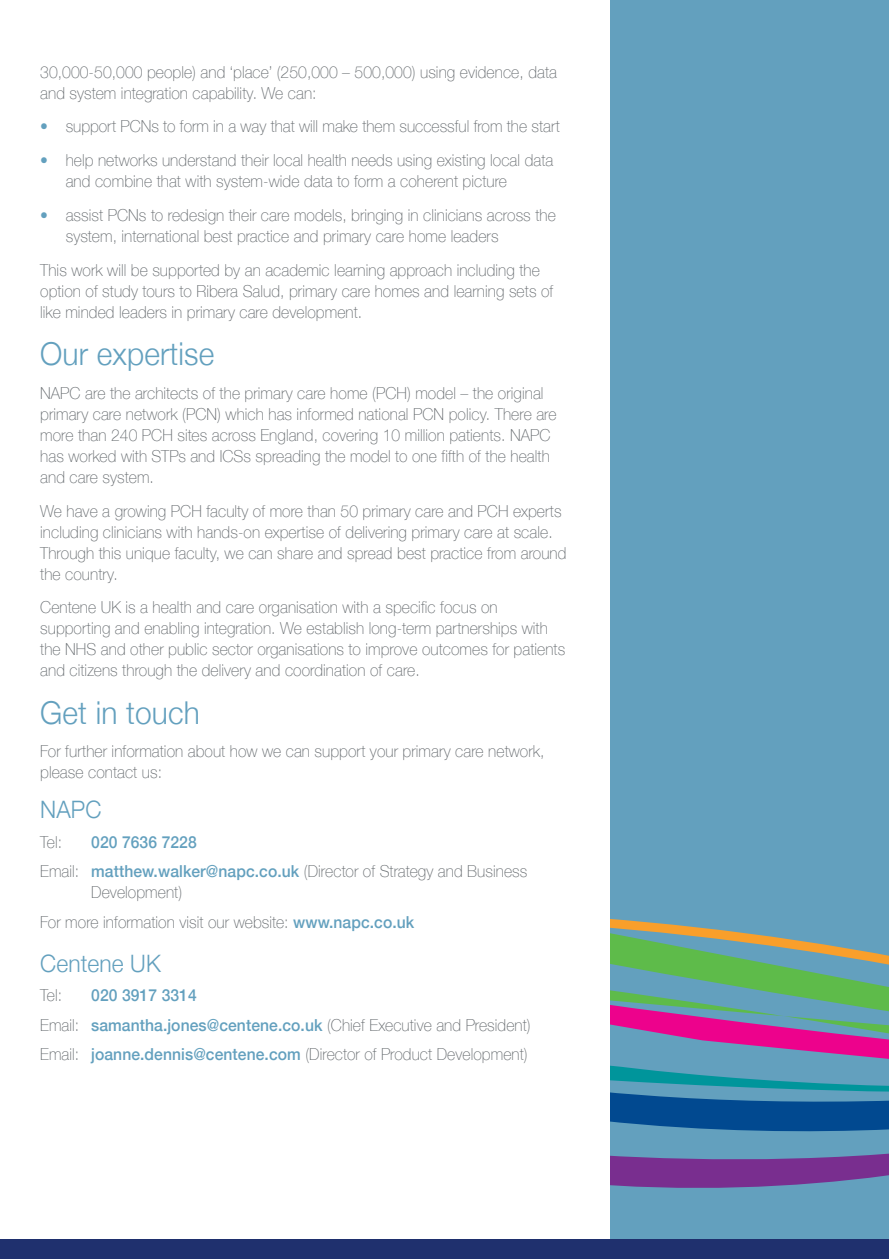
<style>
.page{position:relative;width:889px;height:1259px;background:#fff}
.page>*{position:absolute;margin:0;border:0;box-sizing:border-box;transform-origin:0 0}
.t1{font:300 31.5px "Helvetica Neue";letter-spacing:.005em;color:#63a0be;scale:.95 1}
.t2{font:300 24px "Helvetica Neue";letter-spacing:.005em;color:#63a0be;scale:.95 1}
.t3{font:100 16.5px/21px "Helvetica Neue";letter-spacing:.005em;color:#64696d;scale:.95 1}
.t4{font:500 16.5px/29.5px "Helvetica Neue";letter-spacing:.005em;color:#63a0be;scale:.95 1}
.s1{color:#63a0be}
.s2{font-weight:100;color:#64696d}
.s3{font-weight:500;color:#63a0be}
</style>
<div class="page">
<div style="left:610px;top:0;width:279px;height:1252px;background:#63a0be"></div>
<div style="left:0;top:1240px;width:889px;height:19px;background:#1f306e"></div>
<svg style="left:610px;top:1092px;width:279px;height:96px"></svg>
<svg style="left:610px;top:1065px;width:279px;height:27px"></svg>
<svg style="left:610px;top:919px;width:279px;height:140px"></svg>
<p class="t3" style="left:40px;top:61px;width:545px">30,000-50,000 people) and ‘place’ (250,000 – 500,000) using evidence, data and system integration capability. We can:</p>
<p class="t3" style="left:40px;top:116px;width:548px"><span class="s1">•</span> support PCNs to form in a way that will make them successful from the start</p>
<p class="t3" style="left:66px;top:150px;width:515px;text-indent:-26px"><span class="s1">•</span> help networks understand their local health needs using existing local data and combine that with system-wide data to form a coherent picture</p>
<p class="t3" style="left:66px;top:204px;width:517px;text-indent:-26px"><span class="s1">•</span> assist PCNs to redesign their care models, bringing in clinicians across the system, international best practice and primary care home leaders</p>
<p class="t3" style="left:40px;top:259px;width:542px">This work will be supported by an academic learning approach including the option of study tours to Ribera Salud, primary care homes and learning sets of like minded leaders in primary care development.</p>
<h1 class="t1" style="left:40px;top:335px;width:185px">Our expertise</h1>
<p class="t3" style="left:40px;top:382px;width:545px">NAPC are the architects of the primary care home (PCH) model – the original primary care network (PCN) which has informed national PCN policy. There are more than 240 PCH sites across England, covering 10 million patients. NAPC has worked with STPs and ICSs spreading the model to one fifth of the health and care system.</p>
<p class="t3" style="left:40px;top:500px;width:555px">We have a growing PCH faculty of more than 50 primary care and PCH experts including clinicians with hands-on expertise of delivering primary care at scale.<br>Through this unique faculty, we can share and spread best practice from around the country.</p>
<p class="t3" style="left:40px;top:597px;width:554px">Centene UK is a health and care organisation with a specific focus on supporting and enabling integration. We establish long-term partnerships with the NHS and other public sector organisations to improve outcomes for patients and citizens through the delivery and coordination of care.</p>
<h1 class="t1" style="left:40px;top:693px;width:170px">Get in touch</h1>
<p class="t3" style="left:40px;top:741px;width:532px">For further information about how we can support your primary care network, please contact us:</p>
<h2 class="t2" style="left:40px;top:795px;width:66px">NAPC</h2>
<p class="t3" style="left:40px;top:831px;width:25px">Tel:</p>
<p class="t4" style="left:40px;top:827px;width:514px;text-indent:51px">020 7636 7228<br><span class="s2">Email:</span> matthew.walker@napc.co.uk <span class="s2">(Director of Strategy and Business</span></p>
<p class="t3" style="left:40px;top:877px;width:395px;line-height:29.5px;text-indent:51px">Development)<br>For more information visit our website: <span class="s3">www.napc.co.uk</span></p>
<h2 class="t2" style="left:40px;top:948px;width:128px">Centene UK</h2>
<p class="t3" style="left:40px;top:984px;width:25px">Tel:</p>
<p class="t3" style="left:40px;top:980px;width:518px;line-height:29.5px;text-indent:51px"><span class="s3">020 3917 3314<br></span>Email: <span class="s3">samantha.jones@centene.co.uk</span> (Chief Executive and President)<br>Email: <span class="s3">joanne.dennis@centene.com</span> (Director of Product Development)</p>
</div>
